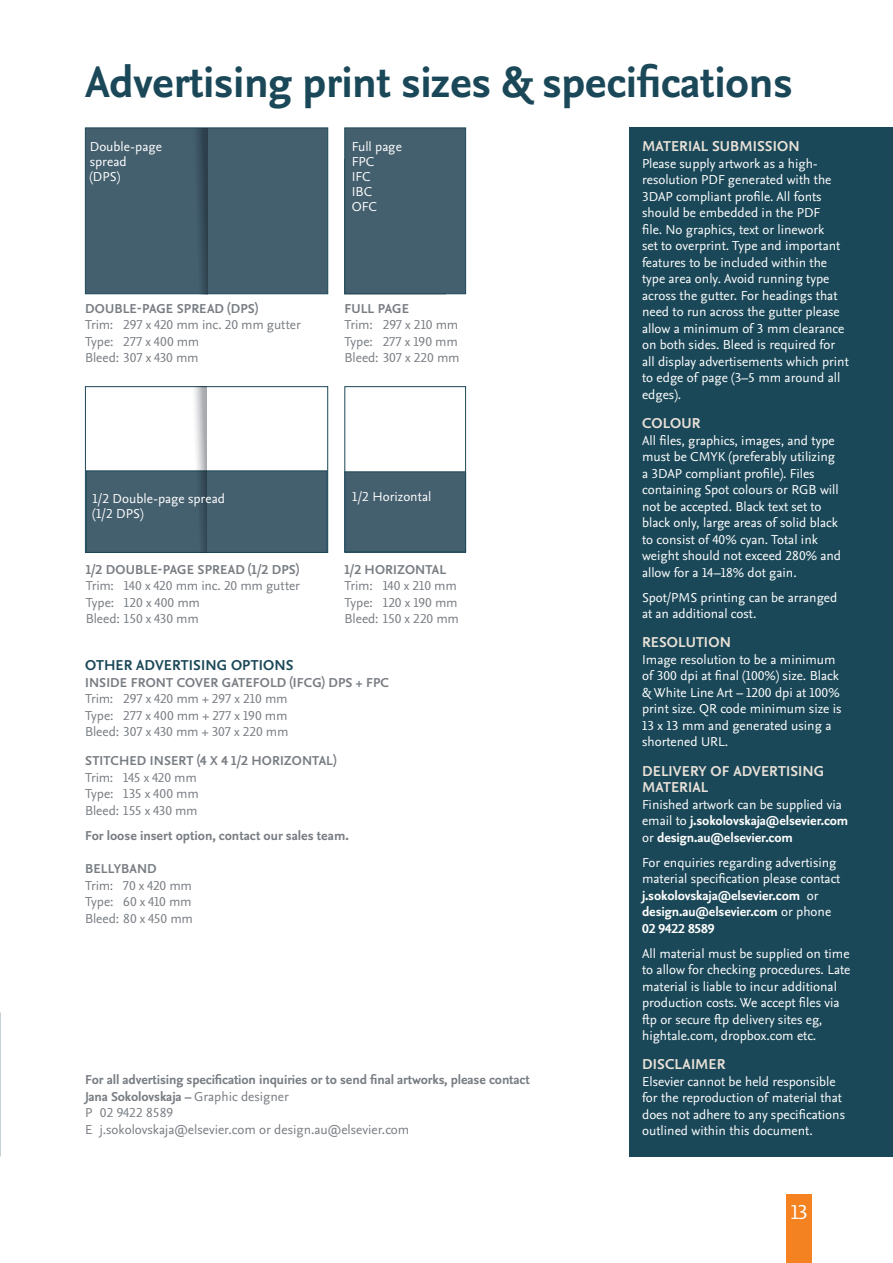
<style>
.page{position:relative;width:893px;height:1263px;background:#fff}
.page>*{position:absolute;margin:0;border:0;box-sizing:border-box;transform-origin:0 0}
.t1{font:700 45px "Nexus Sans OT";letter-spacing:-.01em;color:#1b4858}
.t2{font:21px "Nexus Sans OT";color:#fff}
.t3{font:700 15px/16.5px "Nexus Sans OT";letter-spacing:.005em;color:#e9e1d8}
.t4{font:700 15px "Nexus Sans OT";letter-spacing:.005em;color:#1b4858}
.t5{font:13.5px/16.5px "Nexus Sans OT";color:#fff}
.t6{font:13.5px/16.5px "Nexus Sans OT";letter-spacing:-.005em;color:#787d83}
.t7{font:700 13.5px/16.5px "Nexus Sans OT";letter-spacing:-.005em;color:#787d83}
.t8{font:700 13.5px/16.5px "Nexus Sans OT";letter-spacing:-.01em;color:#fff}
.t9{font:700 13.5px "Nexus Sans OT";letter-spacing:.015em;color:#787d83}
.s1{font-weight:400}
.s2{font-weight:700}
</style>
<div class="page">
<div style="left:344px;top:128px;width:122px;height:166px;background:#445f6e;border:1px solid #1b4858"></div>
<div style="left:344px;top:386px;width:122px;height:167px;background:#fff;border:1px solid #1b4858"></div>
<div style="left:344px;top:471px;width:122px;height:81px;background:#445f6e;border:1px solid #1b4858"></div>
<div style="left:629px;top:128px;width:264px;height:1029px;background:#1b4858"></div>
<div style="left:85px;top:128px;width:243px;height:166px;background:#445f6e;border:1px solid #1b4858"></div>
<svg style="left:190px;top:129px;width:17px;height:165px"></svg>
<div style="left:85px;top:386px;width:243px;height:167px;background:#fff;border:1px solid #1b4858"></div>
<div style="left:86px;top:470px;width:241px;height:83px;background:#445f6e;border:1px solid #1b4858"></div>
<svg style="left:190px;top:387px;width:17px;height:165px"></svg>
<div style="left:787px;top:1195px;width:25px;height:68px;background:#f58220"></div>
<h1 class="t1" style="left:85px;top:56px;width:709px">Advertising print sizes &amp; specifications</h1>
<p class="t5" style="left:90px;top:139px;width:74px;line-height:15px">Double-page spread<br>(DPS)</p>
<p class="t9" style="left:85px;top:301px;width:175px">DOUBLE-PAGE SPREAD (DPS)</p>
<p class="t6" style="left:85px;top:317px;width:217px">Trim: 297 x 420 mm inc. 20 mm gutter<br>Type: 277 x 400 mm<br>Bleed: 307 x 430 mm</p>
<p class="t5" style="left:352px;top:139px;width:52px;line-height:15px">Full page<br>FPC<br>IFC<br>IBC<br>OFC</p>
<p class="t7" style="left:344px;top:301px;width:66px">FULL PAGE</p>
<p class="t6" style="left:344px;top:317px;width:117px">Trim: 297 x 210 mm<br>Type: 277 x 190 mm<br>Bleed: 307 x 220 mm</p>
<p class="t5" style="left:92px;top:492px;width:134px;line-height:15px">1/2 Double-page spread (1/2 DPS)</p>
<p class="t9" style="left:86px;top:561px;width:215px">1/2 DOUBLE-PAGE SPREAD (1/2 DPS)</p>
<p class="t6" style="left:86px;top:578px;width:216px">Trim: 140 x 420 mm inc. 20 mm gutter<br>Type: 120 x 400 mm<br>Bleed: 150 x 430 mm</p>
<p class="t5" style="left:352px;top:489px;width:81px">1/2 Horizontal</p>
<p class="t7" style="left:344px;top:561px;width:103px">1/2 HORIZONTAL</p>
<p class="t6" style="left:344px;top:578px;width:116px">Trim: 140 x 210 mm<br>Type: 120 x 190 mm<br>Bleed: 150 x 220 mm</p>
<p class="t4" style="left:85px;top:657px;width:210px">OTHER ADVERTISING OPTIONS</p>
<p class="t7" style="left:85px;top:674px;width:305px">INSIDE FRONT COVER GATEFOLD (IFCG) DPS + FPC</p>
<p class="t6" style="left:85px;top:691px;width:205px;text-align:justify">Trim: 297 x 420 mm + 297 x 210 mm Type: 277 x 400 mm + 277 x 190 mm Bleed: 307 x 430 mm + 307 x 220 mm</p>
<p class="t7" style="left:85px;top:753px;width:253px">STITCHED INSERT (4 X 4 1/2 HORIZONTAL)</p>
<p class="t6" style="left:85px;top:770px;width:115px">Trim: 145 x 420 mm<br>Type: 135 x 400 mm<br>Bleed: 155 x 430 mm</p>
<p class="t7" style="left:85px;top:828px;width:265px">For loose insert option, contact our sales team.</p>
<p class="t7" style="left:85px;top:861px;width:73px">BELLYBAND</p>
<p class="t6" style="left:85px;top:878px;width:109px;text-align:justify">Trim: 70 x 420 mm Type: 60 x 410 mm Bleed: 80 x 450 mm</p>
<p class="t7" style="left:85px;top:1072px;width:446px">For all advertising specification inquiries or to send final artworks, please contact Jana Sokolovskaja – <span class="s1">Graphic designer<br>P 02 9422 8589<br>E j.sokolovskaja@elsevier.com or design.au@elsevier.com</span></p>
<p class="t3" style="left:642px;top:139px;width:159px">MATERIAL SUBMISSION</p>
<p class="t5" style="left:642px;top:156px;width:208px">Please supply artwork as a high&shy;resolution PDF generated with the<br>3DAP compliant profile. All fonts should be embedded in the PDF<br>file. No graphics, text or linework<br>set to overprint. Type and important features to be included within the type area only. Avoid running type across the gutter. For headings that need to run across the gutter please allow a minimum of 3 mm clearance on both sides. Bleed is required for all display advertisements which print to edge of page (3–5 mm around all edges).</p>
<p class="t3" style="left:642px;top:416px;width:60px">COLOUR</p>
<p class="t5" style="left:642px;top:432px;width:201px">All files, graphics, images, and type must be CMYK (preferably utilizing a 3DAP compliant profile). Files containing Spot colours or RGB will not be accepted. Black text set to black only, large areas of solid black to consist of 40% cyan. Total ink weight should not exceed 280% and allow for a 14–18% dot gain.</p>
<p class="t5" style="left:642px;top:589px;width:197px">Spot/PMS printing can be arranged at an additional cost.</p>
<p class="t3" style="left:642px;top:635px;width:90px">RESOLUTION</p>
<p class="t5" style="left:642px;top:652px;width:201px">Image resolution to be a minimum of 300 dpi at final (100%) size. Black &amp; White Line Art – 1200 dpi at 100% print size. QR code minimum size is<br>13 x 13 mm and generated using a shortened URL.</p>
<p class="t3" style="left:642px;top:763px;width:184px">DELIVERY OF ADVERTISING<br>MATERIAL</p>
<p class="t8" style="left:642px;top:796px;width:208px"><span class="s1">Finished artwork can be supplied via email to</span> j.sokolovskaja@elsevier.com <span class="s1">or</span> design.au@elsevier.com</p>
<p class="t5" style="left:642px;top:854px;width:200px">For enquiries regarding advertising material specification please contact <span class="s2">j.sokolovskaja@elsevier.com</span> or <span class="s2">design.au@elsevier.com</span> or phone<br><span class="s2">02 9422 8589</span></p>
<p class="t5" style="left:642px;top:945px;width:210px">All material must be supplied on time to allow for checking procedures. Late material is liable to incur additional production costs. We accept files via ftp or secure ftp delivery sites eg, hightale.com, dropbox.com etc.</p>
<p class="t3" style="left:642px;top:1057px;width:85px">DISCLAIMER</p>
<p class="t5" style="left:642px;top:1074px;width:204px">Elsevier cannot be held responsible for the reproduction of material that does not adhere to any specifications outlined within this document.</p>
<h2 class="t2" style="left:791px;top:1200px;width:19px">13</h2>
</div>
